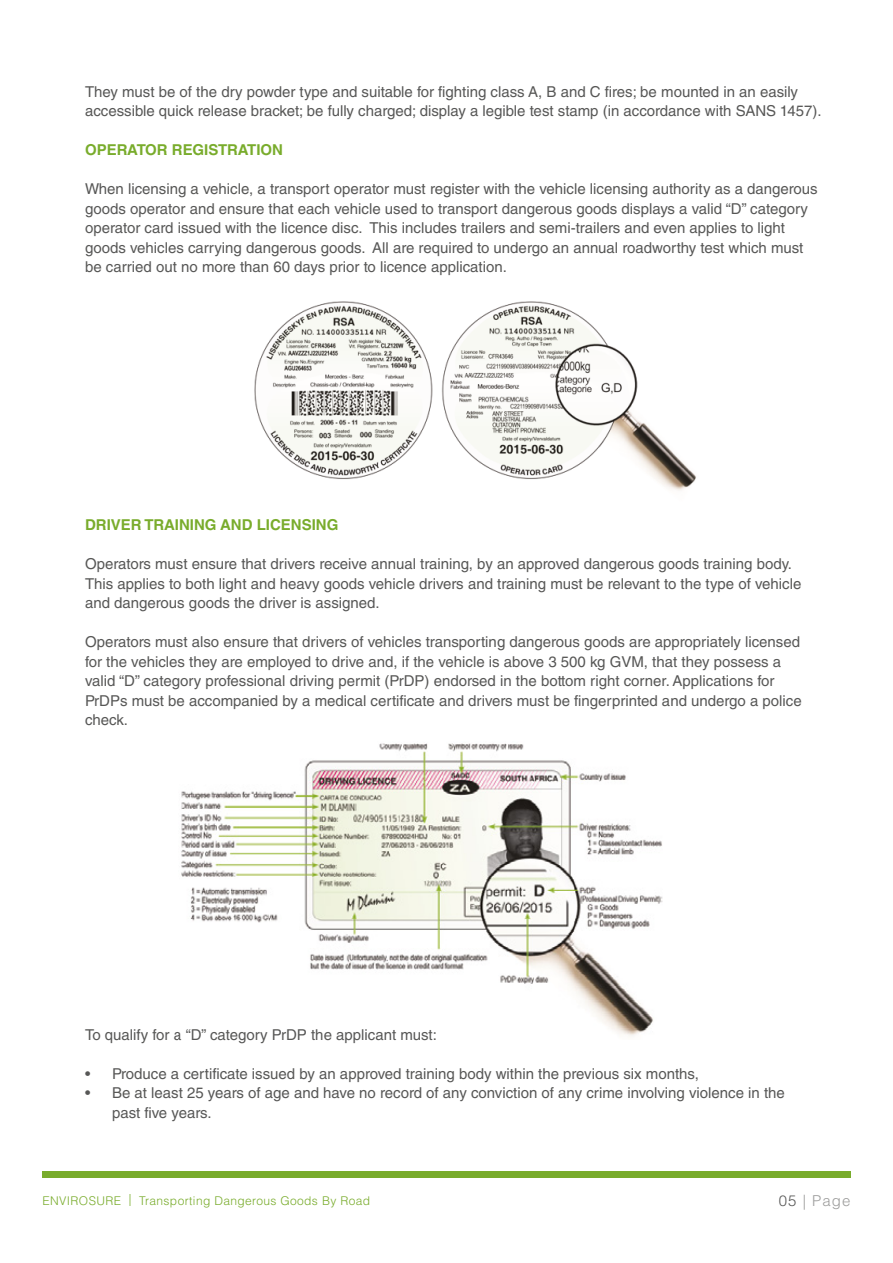
<style>
.page{position:relative;width:893px;height:1263px;background:#fff}
.page>*{position:absolute;margin:0;border:0;box-sizing:border-box;transform-origin:0 0}
.t1{font:15px/19.5px "Helvetica LT Std";color:#575756}
.t2{font:700 15px "Helvetica LT Std";color:#79ac2c}
.t3{font:300 15px "Helvetica LT Std";letter-spacing:.07em;color:#9d9d9c}
.t4{font:300 12px "Helvetica LT Std";letter-spacing:.03em;color:#79ac2c}
.s1{color:#575756}
</style>
<div class="page">
<div style="left:42px;top:1172px;width:808px;height:6px;background:#79ac2c"></div>
<img style="left:254px;top:301px;width:442px;height:190px">
<img style="left:181px;top:743px;width:482px;height:294px">
<p class="t1" style="left:85px;top:82px;width:738px">They must be of the dry powder type and suitable for fighting class A, B and C fires; be mounted in an easily accessible quick release bracket; be fully charged; display a legible test stamp (in accordance with SANS 1457).</p>
<p class="t2" style="left:85px;top:141px;width:200px">OPERATOR REGISTRATION</p>
<p class="t1" style="left:85px;top:179px;width:734px">When licensing a vehicle, a transport operator must register with the vehicle licensing authority as a dangerous goods operator and ensure that each vehicle used to transport dangerous goods displays a valid “D” category operator card issued with the licence disc. This includes trailers and semi-trailers and even applies to light goods vehicles carrying dangerous goods. All are required to undergo an annual roadworthy test which must be carried out no more than 60 days prior to licence application.</p>
<p class="t2" style="left:85px;top:515px;width:255px">DRIVER TRAINING AND LICENSING</p>
<p class="t1" style="left:85px;top:554px;width:718px">Operators must ensure that drivers receive annual training, by an approved dangerous goods training body.<br>This applies to both light and heavy goods vehicle drivers and training must be relevant to the type of vehicle and dangerous goods the driver is assigned.</p>
<p class="t1" style="left:85px;top:632px;width:718px">Operators must also ensure that drivers of vehicles transporting dangerous goods are appropriately licensed for the vehicles they are employed to drive and, if the vehicle is above 3 500 kg GVM, that they possess a valid “D” category professional driving permit (PrDP) endorsed in the bottom right corner. Applications for PrDPs must be accompanied by a medical certificate and drivers must be fingerprinted and undergo a police check.</p>
<p class="t1" style="left:85px;top:1025px;width:353px">To qualify for a “D” category PrDP the applicant must:</p>
<p class="t1" style="left:85px;top:1064px;width:615px">• Produce a certificate issued by an approved training body within the previous six months,</p>
<p class="t1" style="left:112px;top:1083px;width:674px;text-indent:-27px">• Be at least 25 years of age and have no record of any conviction of any crime involving violence in the past five years.</p>
<p class="t4" style="left:43px;top:1193px;width:329px">ENVIROSURE | Transporting Dangerous Goods By Road</p>
<p class="t3" style="left:779px;top:1191px;width:73px"><span class="s1">05</span> | Page</p>
</div>
